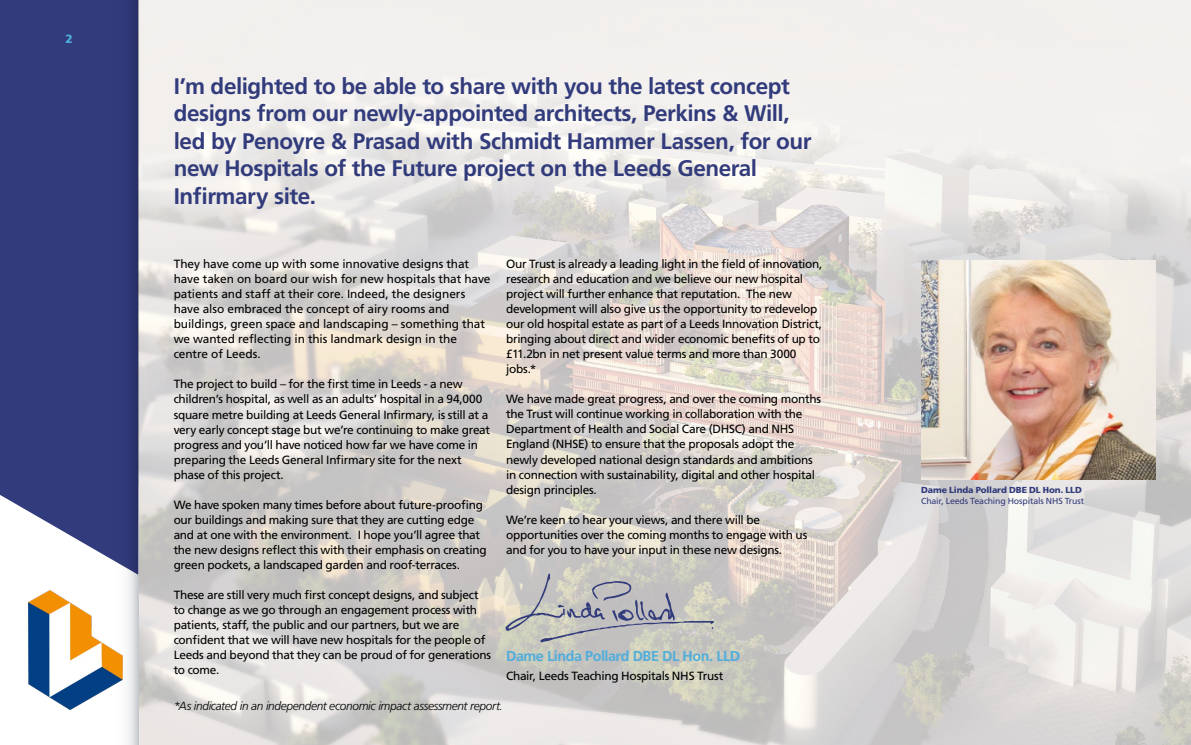
<style>
.page{position:relative;width:1191px;height:745px;background:#fff}
.page>*{position:absolute;margin:0;border:0;box-sizing:border-box;transform-origin:0 0}
.t1{font:700 22.5px/27.5px "Frutiger LT Std";letter-spacing:-.02em;color:#323b7b}
.t2{font:700 14.38px "Frutiger LT Std";letter-spacing:-.03em;color:#50adda}
.t3{font:11.88px/15px "Frutiger LT Std";letter-spacing:-.025em;color:#000}
.t4{font:11.88px/15px "Frutiger LT Std";letter-spacing:-.005em;color:#000}
.t5{font:italic 300 11.88px "Frutiger LT Std";letter-spacing:-.03em;color:#000}
.t6{font:900 11.88px "Frutiger LT Std";color:#50adda}
.t7{font:8.75px "Frutiger LT Std";letter-spacing:-.01em;color:#323b7b}
.t8{font:900 8.75px "Frutiger LT Std";letter-spacing:-.01em;color:#323b7b}
</style>
<div class="page">
<img style="left:138px;top:0;width:1053px;height:744px">
<img style="left:921px;top:260px;width:235px;height:219px">
<svg style="left:505px;top:573px;width:209px;height:69px;background:#bcbbba"></svg>
<div style="left:0;top:0;width:102px;height:554px;background:#323b7b"></div>
<svg style="left:102px;top:0;width:36px;height:744px;background:#4b5388"></svg>
<img style="left:28px;top:590px;width:100px;height:119px">
<p class="t6" style="left:65px;top:32px;width:9px">2</p>
<p class="t1" style="left:174px;top:72px;width:639px">I’m delighted to be able to share with you the latest concept designs from our newly-appointed architects, Perkins &amp; Will, led by Penoyre &amp; Prasad with Schmidt Hammer Lassen, for our new Hospitals of the Future project on the Leeds General Infirmary site.</p>
<p class="t4" style="left:174px;top:256px;width:318px">They have come up with some innovative designs that have taken on board our wish for new hospitals that have patients and staff at their core. Indeed, the designers have also embraced the concept of airy rooms and buildings, green space and landscaping – something that we wanted reflecting in this landmark design in the centre of Leeds.</p>
<p class="t3" style="left:174px;top:376px;width:318px">The project to build – for the first time in Leeds - a new children’s hospital, as well as an adults’ hospital in a 94,000 square metre building at Leeds General Infirmary, is still at a very early concept stage but we’re continuing to make great progress and you’ll have noticed how far we have come in preparing the Leeds General Infirmary site for the next phase of this project.</p>
<p class="t3" style="left:174px;top:496px;width:314px">We have spoken many times before about future-proofing our buildings and making sure that they are cutting edge and at one with the environment. I hope you’ll agree that the new designs reflect this with their emphasis on creating green pockets, a landscaped garden and roof-terraces.</p>
<p class="t3" style="left:174px;top:586px;width:319px">These are still very much first concept designs, and subject to change as we go through an engagement process with patients, staff, the public and our partners, but we are confident that we will have new hospitals for the people of Leeds and beyond that they can be proud of for generations to come.</p>
<p class="t3" style="left:506px;top:256px;width:318px">Our Trust is already a leading light in the field of innovation, research and education and we believe our new hospital project will further enhance that reputation. The new development will also give us the opportunity to redevelop our old hospital estate as part of a Leeds Innovation District, bringing about direct and wider economic benefits of up to £11.2bn in net present value terms and more than 3000 jobs.*</p>
<p class="t3" style="left:506px;top:391px;width:316px">We have made great progress, and over the coming months the Trust will continue working in collaboration with the Department of Health and Social Care (DHSC) and NHS England (NHSE) to ensure that the proposals adopt the newly developed national design standards and ambitions in connection with sustainability, digital and other hospital design principles.</p>
<p class="t3" style="left:506px;top:511px;width:303px">We’re keen to hear your views, and there will be opportunities over the coming months to engage with us and for you to have your input in these new designs.</p>
<p class="t2" style="left:506px;top:647px;width:236px">Dame Linda Pollard DBE DL Hon. LLD</p>
<p class="t3" style="left:506px;top:667px;width:219px">Chair, Leeds Teaching Hospitals NHS Trust</p>
<p class="t5" style="left:174px;top:698px;width:331px">*As indicated in an independent economic impact assessment report.</p>
<p class="t8" style="left:921px;top:484px;width:162px">Dame Linda Pollard DBE DL Hon. LLD</p>
<p class="t7" style="left:921px;top:495px;width:165px">Chair, Leeds Teaching Hospitals NHS Trust</p>
</div>
